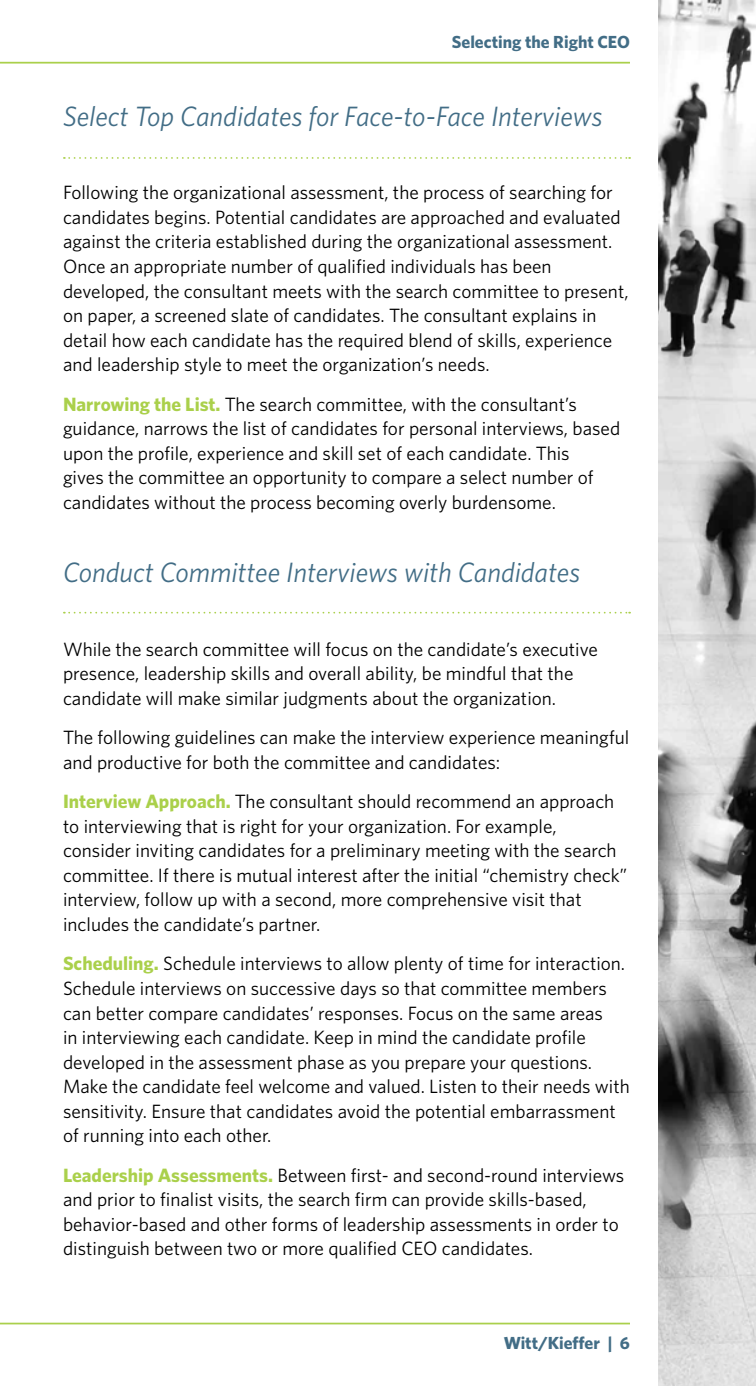
<style>
.page{position:relative;width:756px;height:1386px;background:#fff}
.page>*{position:absolute;margin:0;border:0;box-sizing:border-box;transform-origin:0 0}
.t1{font:italic 28px "Whitney";color:#426d86}
.t2{font:19.25px/24.5px "Whitney";color:#000}
.t3{font:700 17.5px "Whitney";color:#426d86}
.s1{font-weight:700;color:#aad04b}
</style>
<div class="page">
<hr style="left:0;top:62px;width:630px;height:2px;background:#aad04b">
<hr style="left:0;top:1323px;width:630px;height:1px;background:#aad04b">
<svg style="left:64px;top:157px;width:566px;height:2px"></svg>
<svg style="left:64px;top:612px;width:566px;height:2px"></svg>
<img style="left:659px;top:0;width:97px;height:1386px">
<p class="t3" style="left:452px;top:30px;width:180px">Selecting the Right CEO</p>
<h1 class="t1" style="left:63px;top:98px;width:541px">Select Top Candidates for Face-to-Face Interviews</h1>
<p class="t2" style="left:63px;top:180px;width:567px">Following the organizational assessment, the process of searching for candidates begins. Potential candidates are approached and evaluated against the criteria established during the organizational assessment.<br>Once an appropriate number of qualified individuals has been developed, the consultant meets with the search committee to present, on paper, a screened slate of candidates. The consultant explains in detail how each candidate has the required blend of skills, experience and leadership style to meet the organization’s needs.</p>
<p class="t2" style="left:63px;top:391px;width:559px"><span class="s1">Narrowing the List.</span> The search committee, with the consultant’s guidance, narrows the list of candidates for personal interviews, based upon the profile, experience and skill set of each candidate. This<br>gives the committee an opportunity to compare a select number of candidates without the process becoming overly burdensome.</p>
<h1 class="t1" style="left:63px;top:554px;width:519px">Conduct Committee Interviews with Candidates</h1>
<p class="t2" style="left:63px;top:636px;width:536px">While the search committee will focus on the candidate’s executive presence, leadership skills and overall ability, be mindful that the candidate will make similar judgments about the organization.</p>
<p class="t2" style="left:63px;top:725px;width:568px">The following guidelines can make the interview experience meaningful and productive for both the committee and candidates:</p>
<p class="t2" style="left:63px;top:789px;width:566px"><span class="s1">Interview Approach.</span> The consultant should recommend an approach to interviewing that is right for your organization. For example, consider inviting candidates for a preliminary meeting with the search committee. If there is mutual interest after the initial “chemistry check” interview, follow up with a second, more comprehensive visit that includes the candidate’s partner.</p>
<p class="t2" style="left:63px;top:951px;width:568px"><span class="s1">Scheduling.</span> Schedule interviews to allow plenty of time for interaction.<br>Schedule interviews on successive days so that committee members can better compare candidates’ responses. Focus on the same areas<br>in interviewing each candidate. Keep in mind the candidate profile developed in the assessment phase as you prepare your questions.<br>Make the candidate feel welcome and valued. Listen to their needs with sensitivity. Ensure that candidates avoid the potential embarrassment of running into each other.</p>
<p class="t2" style="left:63px;top:1162px;width:563px"><span class="s1">Leadership Assessments.</span> Between first- and second-round interviews and prior to finalist visits, the search firm can provide skills-based, behavior-based and other forms of leadership assessments in order to distinguish between two or more qualified CEO candidates.</p>
<p class="t3" style="left:504px;top:1331px;width:128px">Witt/Kieffer | 6</p>
</div>
